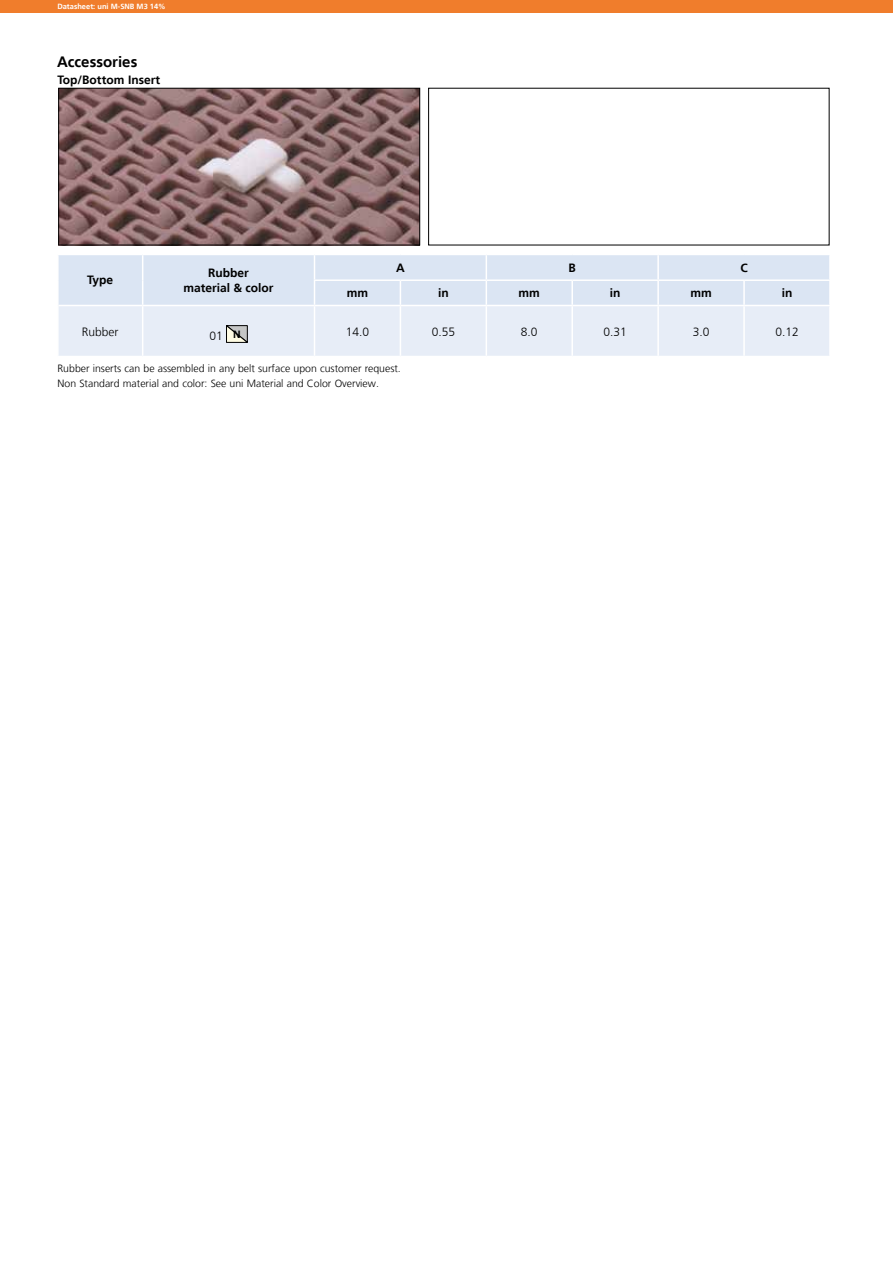
<style>
.page{position:relative;width:893px;height:1263px;background:#fff}
.page>*{position:absolute;margin:0;border:0;box-sizing:border-box;transform-origin:0 0}
.t1{font:700 15px "Frutiger LT";color:#000}
.t2{font:700 12px/15px "Frutiger LT";color:#000;text-align:center}
.t3{font:300 12px "Frutiger LT";color:#000}
.t4{font:300 10.5px/15px "Frutiger LT";color:#000}
.t5{font:700 7.5px "Frutiger LT";color:#fff}
.s1{font-weight:700;font-size:10.5px}
</style>
<div class="page">
<div style="left:0;top:0;width:893px;height:13px;background:#f07d2c"></div>
<img style="left:60px;top:90px;width:358px;height:153px">
<div style="left:58px;top:88px;width:362px;height:157px;border:1px solid #000"></div>
<svg style="left:58px;top:255px;width:772px;height:101px;background:#e1e9f4"></svg>
<p class="t5" style="left:57px;top:2px;width:110px">Datasheet: uni M-SNB M3 14%</p>
<h1 class="t1" style="left:57px;top:53px;width:82px">Accessories</h1>
<p class="t2" style="left:57px;top:72px;width:104px">Top/Bottom Insert</p>
<p class="t2" style="left:87px;top:273px;width:28px">Type</p>
<p class="t2" style="left:184px;top:265px;width:92px">Rubber material &amp; color</p>
<p class="t2" style="left:396px;top:260px;width:10px">A</p>
<p class="t2" style="left:569px;top:260px;width:9px">B</p>
<p class="t2" style="left:740px;top:260px;width:9px">C</p>
<p class="t2" style="left:347px;top:286px;width:23px">mm</p>
<p class="t2" style="left:438px;top:286px;width:12px">in</p>
<p class="t2" style="left:519px;top:286px;width:23px">mm</p>
<p class="t2" style="left:610px;top:286px;width:12px">in</p>
<p class="t2" style="left:690px;top:286px;width:23px">mm</p>
<p class="t2" style="left:782px;top:286px;width:12px">in</p>
<p class="t3" style="left:82px;top:325px;width:38px">Rubber</p>
<p class="t3" style="left:210px;top:329px;width:33px">01 <span class="s1">N</span></p>
<p class="t3" style="left:346px;top:325px;width:25px">14.0</p>
<p class="t3" style="left:432px;top:325px;width:25px">0.55</p>
<p class="t3" style="left:521px;top:325px;width:18px">8.0</p>
<p class="t3" style="left:603px;top:325px;width:25px">0.31</p>
<p class="t3" style="left:693px;top:325px;width:18px">3.0</p>
<p class="t3" style="left:775px;top:325px;width:25px">0.12</p>
<p class="t4" style="left:57px;top:361px;width:345px">Rubber inserts can be assembled in any belt surface upon customer request.<br>Non Standard material and color: See uni Material and Color Overview.</p>
</div>
